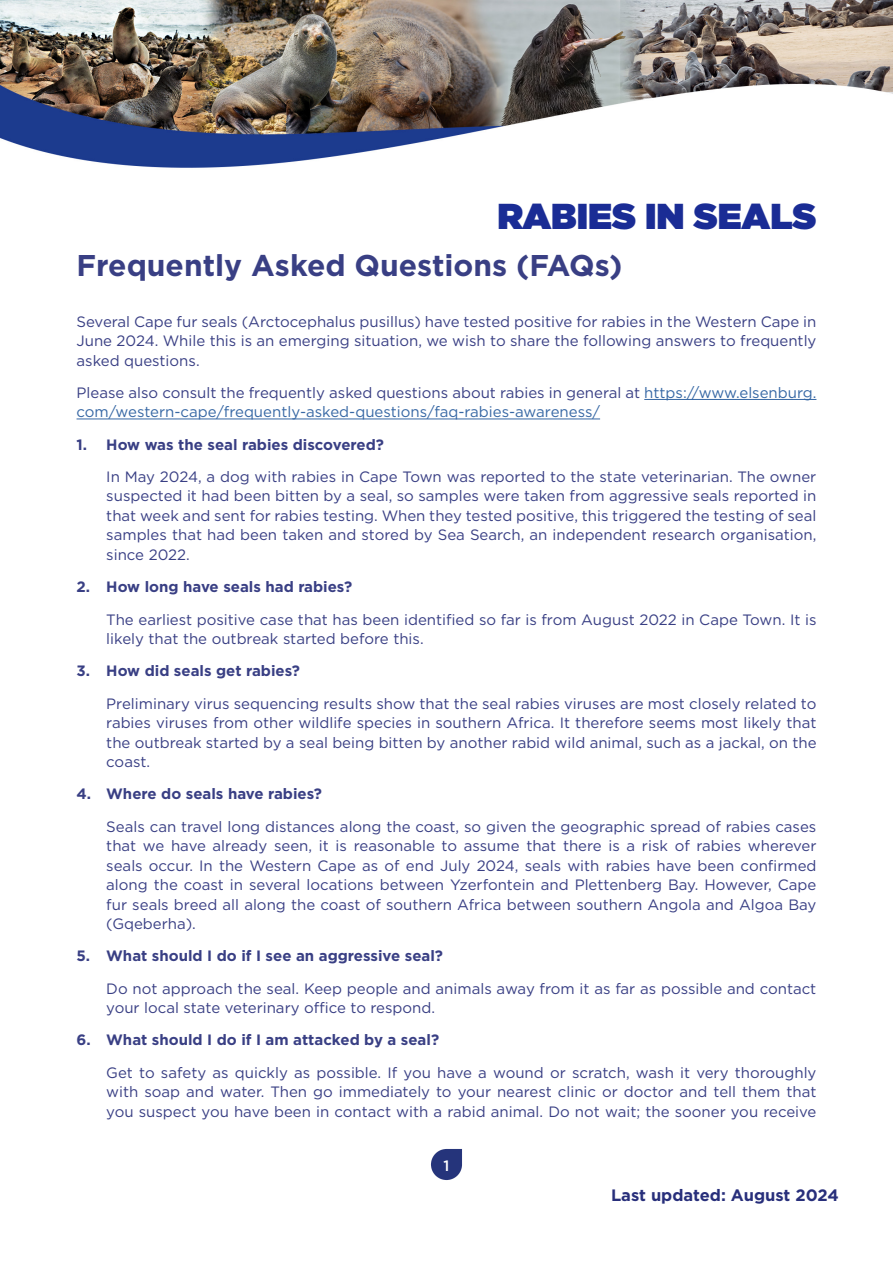
<style>
.page{position:relative;width:893px;height:1263px;background:#fff}
.page>*{position:absolute;margin:0;border:0;box-sizing:border-box;transform-origin:0 0}
.t1{font:900 36px "Gotham";color:#1a2c95}
.t2{font:700 30px "Gotham";color:#393f84}
.t3{font:700 16.5px "Gotham";color:#282f7b}
.t4{font:15px/19.5px "Gotham";color:#393f84;text-align:justify}
.t5{font:700 15px "Gotham";color:#393f84}
.t6{font:15px/19.5px "Gotham";color:#3667a4}
.t7{font:500 15px "Gotham";color:#fff}
.s1{color:#393f84}
</style>
<div class="page">
<img style="left:431px;top:1149px;width:31px;height:31px">
<img style="left:0;top:0;width:893px;height:168px">
<hr style="left:644px;top:399px;width:172px;height:1px;background:#3667a4">
<hr style="left:77px;top:419px;width:523px;height:1px;background:#3667a4">
<p class="t1" style="left:497px;top:191px;width:320px">RABIES IN SEALS</p>
<p class="t2" style="left:77px;top:245px;width:547px">Frequently Asked Questions (FAQs)</p>
<p class="t4" style="left:77px;top:311px;width:741px">Several Cape fur seals (Arctocephalus pusillus) have tested positive for rabies in the Western Cape in June 2024. While this is an emerging situation, we wish to share the following answers to frequently asked questions.</p>
<p class="t6" style="left:77px;top:383px;width:741px"><span class="s1">Please also consult the frequently asked questions about rabies in general at</span> https://www.elsenburg. com/western-cape/frequently-asked-questions/faq-rabies-awareness/</p>
<p class="t5" style="left:77px;top:434px;width:309px">1. How was the seal rabies discovered?</p>
<p class="t4" style="left:106px;top:467px;width:712px">In May 2024, a dog with rabies in Cape Town was reported to the state veterinarian. The owner suspected it had been bitten by a seal, so samples were taken from aggressive seals reported in that week and sent for rabies testing. When they tested positive, this triggered the testing of seal samples that had been taken and stored by Sea Search, an independent research organisation, since 2022.</p>
<p class="t5" style="left:77px;top:577px;width:277px">2. How long have seals had rabies?</p>
<p class="t4" style="left:106px;top:609px;width:712px">The earliest positive case that has been identified so far is from August 2022 in Cape Town. It is likely that the outbreak started before this.</p>
<p class="t5" style="left:77px;top:661px;width:225px">3. How did seals get rabies?</p>
<p class="t4" style="left:106px;top:693px;width:712px">Preliminary virus sequencing results show that the seal rabies viruses are most closely related to rabies viruses from other wildlife species in southern Africa. It therefore seems most likely that the outbreak started by a seal being bitten by another rabid wild animal, such as a jackal, on the coast.</p>
<p class="t5" style="left:77px;top:784px;width:247px">4. Where do seals have rabies?</p>
<p class="t4" style="left:106px;top:816px;width:712px">Seals can travel long distances along the coast, so given the geographic spread of rabies cases that we have already seen, it is reasonable to assume that there is a risk of rabies wherever seals occur. In the Western Cape as of end July 2024, seals with rabies have been confirmed along the coast in several locations between Yzerfontein and Plettenberg Bay. However, Cape fur seals breed all along the coast of southern Africa between southern Angola and Algoa Bay (Gqeberha).</p>
<p class="t5" style="left:77px;top:946px;width:368px">5. What should I do if I see an aggressive seal?</p>
<p class="t4" style="left:106px;top:978px;width:712px">Do not approach the seal. Keep people and animals away from it as far as possible and contact your local state veterinary office to respond.</p>
<p class="t5" style="left:77px;top:1030px;width:364px">6. What should I do if I am attacked by a seal?</p>
<p class="t4" style="left:106px;top:1062px;width:712px">Get to safety as quickly as possible. If you have a wound or scratch, wash it very thoroughly with soap and water. Then go immediately to your nearest clinic or doctor and tell them that you suspect you have been in contact with a rabid animal. Do not wait; the sooner you receive</p>
<p class="t7" style="left:443px;top:1156px;width:7px">1</p>
<p class="t3" style="left:611px;top:1185px;width:229px">Last updated: August 2024</p>
</div>
